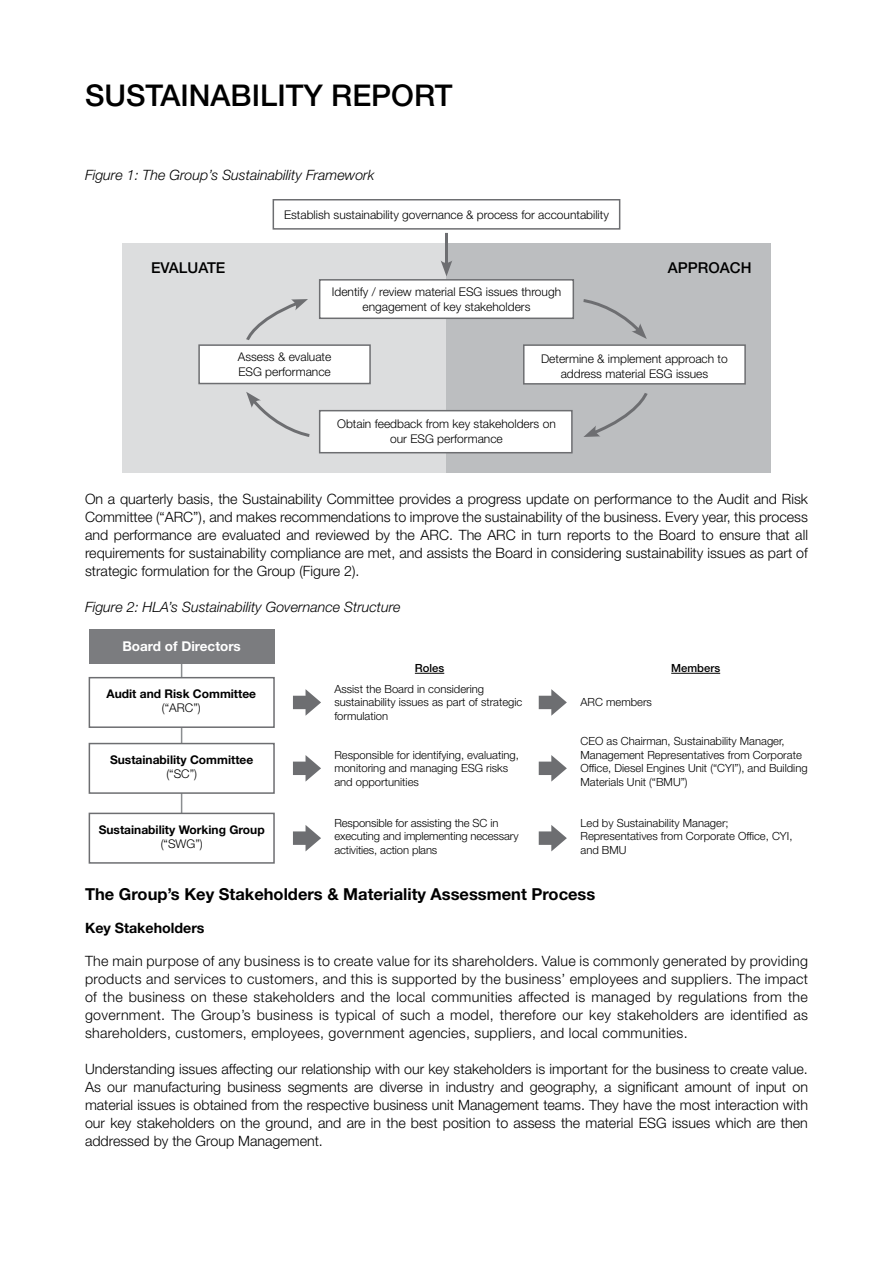
<style>
.page{position:relative;width:893px;height:1263px;background:#fff}
.page>*{position:absolute;margin:0;border:0;box-sizing:border-box;transform-origin:0 0}
.t1{font:500 30px "Helvetica Neue LT Std";color:#000}
.t2{font:700 16.5px "Helvetica Neue LT Std";color:#000}
.t3{font:500 15px "Helvetica Neue LT Std";color:#000}
.t4{font:300 14.25px/18px "Helvetica Neue LT Std";color:#000;text-align:justify}
.t5{font:italic 300 14.25px "Helvetica Neue LT Std";color:#000}
.t6{font:700 14.25px "Helvetica Neue LT Std";color:#000}
.t7{font:700 13.5px "Helvetica Neue LT Std";color:#fff}
.t8{font:300 12px/15px "Helvetica Neue LT Std";color:#000;text-align:center}
.t9{font:700 12px "Helvetica Neue LT Std";color:#000}
.t10{font:300 11.25px/13.5px "Helvetica Neue LT Std";color:#000}
.t11{font:500 11.25px "Helvetica Neue LT Std";color:#000}
</style>
<div class="page">
<div style="left:122px;top:244px;width:324px;height:229px;background:#dcddde"></div>
<div style="left:446px;top:244px;width:325px;height:229px;background:#bcbec0"></div>
<div style="left:273px;top:199px;width:347px;height:31px;border:2px solid #6d6e71"></div>
<div style="left:319px;top:279px;width:255px;height:40px;background:#fff;border:2px solid #6d6e71"></div>
<hr style="left:445px;top:233px;width:3px;height:33px;background:#6d6e71">
<svg style="left:441px;top:261px;width:11px;height:15px"></svg>
<svg style="left:246px;top:299px;width:62px;height:41px"></svg>
<svg style="left:583px;top:299px;width:64px;height:40px"></svg>
<svg style="left:583px;top:393px;width:65px;height:44px"></svg>
<svg style="left:246px;top:392px;width:64px;height:45px"></svg>
<div style="left:198px;top:344px;width:173px;height:40px;background:#fff;border:2px solid #6d6e71"></div>
<div style="left:523px;top:344px;width:223px;height:41px;background:#fff;border:2px solid #6d6e71"></div>
<div style="left:319px;top:410px;width:254px;height:43px;background:#fff;border:2px solid #6d6e71"></div>
<hr style="left:181px;top:630px;width:1px;height:231px;background:#8b8e90">
<div style="left:89px;top:629px;width:186px;height:34px;background:#7b7c7f"></div>
<div style="left:89px;top:813px;width:186px;height:51px;background:#fff;border:2px solid #6d6e71"></div>
<svg style="left:293px;top:825px;width:28px;height:26px"></svg>
<svg style="left:539px;top:825px;width:28px;height:26px"></svg>
<svg style="left:415px;top:673px;width:29px;height:1px"></svg>
<hr style="left:671px;top:673px;width:49px;height:1px;background:#000">
<div style="left:89px;top:677px;width:186px;height:51px;background:#fff;border:2px solid #6d6e71"></div>
<svg style="left:293px;top:689px;width:28px;height:27px"></svg>
<svg style="left:539px;top:689px;width:28px;height:27px"></svg>
<svg style="left:293px;top:755px;width:28px;height:27px"></svg>
<svg style="left:539px;top:755px;width:28px;height:27px"></svg>
<div style="left:89px;top:743px;width:186px;height:51px;background:#fff;border:2px solid #6d6e71"></div>
<h1 class="t1" style="left:85px;top:78px;width:369px">SUSTAINABILITY REPORT</h1>
<p class="t5" style="left:85px;top:167px;width:291px">Figure 1: The Group’s Sustainability Framework</p>
<p class="t8" style="left:284px;top:207px;width:326px">Establish sustainability governance &amp; process for accountability</p>
<p class="t3" style="left:151px;top:258px;width:76px">EVALUATE</p>
<p class="t3" style="left:668px;top:258px;width:85px">APPROACH</p>
<p class="t8" style="left:332px;top:284px;width:231px">Identify / review material ESG issues through engagement of key stakeholders</p>
<p class="t8" style="left:238px;top:349px;width:95px;text-align:left">Assess &amp; evaluate<br>ESG performance</p>
<p class="t8" style="left:541px;top:351px;width:188px">Determine &amp; implement approach to address material ESG issues</p>
<p class="t8" style="left:337px;top:416px;width:220px">Obtain feedback from key stakeholders on our ESG performance</p>
<p class="t4" style="left:85px;top:490px;width:724px">On a quarterly basis, the Sustainability Committee provides a progress update on performance to the Audit and Risk Committee (“ARC”), and makes recommendations to improve the sustainability of the business. Every year, this process and performance are evaluated and reviewed by the ARC. The ARC in turn reports to the Board to ensure that all requirements for sustainability compliance are met, and assists the Board in considering sustainability issues as part of strategic formulation for the Group (Figure 2).</p>
<p class="t5" style="left:85px;top:599px;width:317px">Figure 2: HLA’s Sustainability Governance Structure</p>
<p class="t7" style="left:122px;top:638px;width:120px">Board of Directors</p>
<p class="t9" style="left:106px;top:686px;width:151px">Audit and Risk Committee</p>
<p class="t8" style="left:162px;top:700px;width:40px">(“ARC”)</p>
<p class="t9" style="left:110px;top:752px;width:145px">Sustainability Committee</p>
<p class="t8" style="left:166px;top:766px;width:32px">(“SC”)</p>
<p class="t9" style="left:99px;top:822px;width:167px">Sustainability Working Group</p>
<p class="t8" style="left:161px;top:836px;width:43px">(“SWG”)</p>
<p class="t11" style="left:415px;top:661px;width:31px">Roles</p>
<p class="t11" style="left:671px;top:661px;width:50px">Members</p>
<p class="t10" style="left:334px;top:682px;width:190px">Assist the Board in considering sustainability issues as part of strategic formulation</p>
<p class="t10" style="left:334px;top:748px;width:186px">Responsible for identifying, evaluating, monitoring and managing ESG risks and opportunities</p>
<p class="t10" style="left:580px;top:695px;width:73px">ARC members</p>
<p class="t10" style="left:580px;top:734px;width:229px">CEO as Chairman, Sustainability Manager, Management Representatives from Corporate Office, Diesel Engines Unit (“CYI”), and Building Materials Unit (“BMU”)</p>
<p class="t10" style="left:334px;top:816px;width:186px">Responsible for assisting the SC in executing and implementing necessary activities, action plans</p>
<p class="t10" style="left:580px;top:816px;width:213px">Led by Sustainability Manager;<br>Representatives from Corporate Office, CYI, and BMU</p>
<p class="t2" style="left:85px;top:884px;width:512px">The Group’s Key Stakeholders &amp; Materiality Assessment Process</p>
<p class="t6" style="left:85px;top:919px;width:121px">Key Stakeholders</p>
<p class="t4" style="left:85px;top:952px;width:724px">The main purpose of any business is to create value for its shareholders. Value is commonly generated by providing products and services to customers, and this is supported by the business’ employees and suppliers. The impact of the business on these stakeholders and the local communities affected is managed by regulations from the government. The Group’s business is typical of such a model, therefore our key stakeholders are identified as shareholders, customers, employees, government agencies, suppliers, and local communities.</p>
<p class="t4" style="left:85px;top:1060px;width:724px">Understanding issues affecting our relationship with our key stakeholders is important for the business to create value.<br>As our manufacturing business segments are diverse in industry and geography, a significant amount of input on material issues is obtained from the respective business unit Management teams. They have the most interaction with our key stakeholders on the ground, and are in the best position to assess the material ESG issues which are then addressed by the Group Management.</p>
</div>
